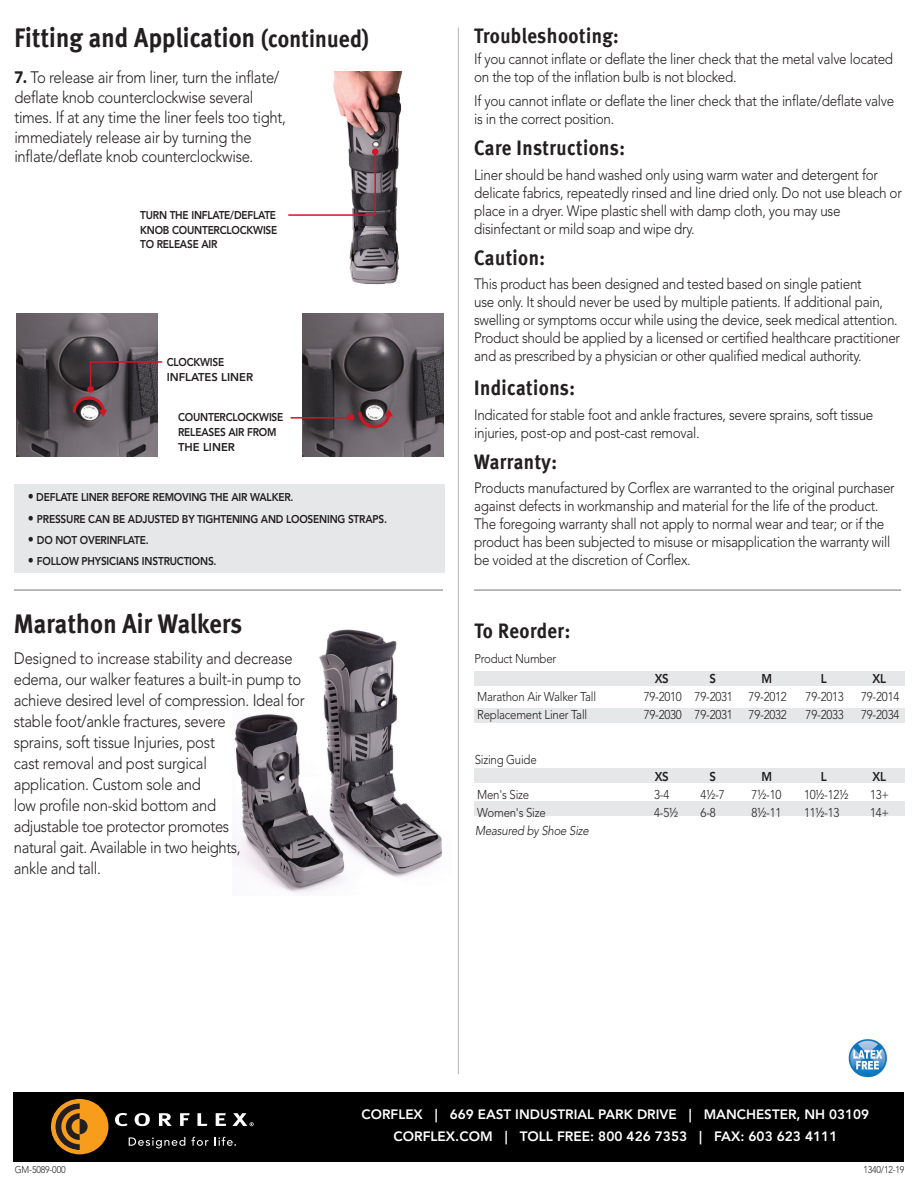
<style>
.page{position:relative;width:918px;height:1188px;background:#fff}
.page>*{position:absolute;margin:0;border:0;box-sizing:border-box;transform-origin:0 0}
.t1{font:700 27px "Meta";letter-spacing:.01em;color:#231f20;scale:.9 1}
.t2{font:700 21px "Meta";letter-spacing:.025em;color:#231f20;scale:.9 1}
.t3{font:300 16.5px/21px "Avenir LT Std";letter-spacing:-.02em;color:#231f20;scale:.9 1}
.t4{font:300 15px/18px "Avenir LT Std";letter-spacing:-.02em;color:#231f20;scale:.9 1}
.t5{font:800 13.5px/21.8px "Avenir LT Std";color:#fff;text-align:center}
.t6{font:300 12.75px "Avenir LT Std";letter-spacing:-.02em;color:#231f20;scale:.9 1}
.t7{font:italic 300 12.75px "Avenir LT Std";letter-spacing:-.02em;color:#231f20;scale:.9 1}
.t8{font:800 12.75px "Avenir LT Std";letter-spacing:-.02em;color:#231f20;scale:.9 1}
.t9{font:800 11.25px/15px "Avenir LT Std";letter-spacing:-.02em;color:#231f20;text-align:justify;scale:.9 1}
.t10{font:800 11.25px/15px "Avenir LT Std";color:#231f20;scale:.9 1}
.t11{font:300 9.75px "Avenir LT Std";letter-spacing:-.02em;color:#231f20;scale:.9 1}
.s1{font-size:24px}
.s2{font-weight:900}
.s3{font-size:13.5px}
</style>
<div class="page">
<div style="left:14px;top:485px;width:430px;height:88px;background:#e6e7e9"></div>
<img style="left:333px;top:71px;width:70px;height:214px">
<div style="left:14px;top:1092px;width:890px;height:69px;background:#000"></div>
<img style="left:848px;top:1039px;width:39px;height:39px">
<svg style="left:115px;top:1113px;width:139px;height:13px"></svg>
<svg style="left:129px;top:1137px;width:56px;height:11px"></svg>
<svg style="left:191px;top:1137px;width:17px;height:9px"></svg>
<svg style="left:215px;top:1137px;width:21px;height:9px"></svg>
<svg style="left:51px;top:1099px;width:57px;height:55px"></svg>
<svg style="left:372px;top:149px;width:6px;height:6px"></svg>
<hr style="left:374px;top:152px;width:2px;height:64px;background:#d11625">
<hr style="left:288px;top:214px;width:88px;height:2px;background:#d11625">
<hr style="left:474px;top:590px;width:427px;height:1px;background:#808285">
<hr style="left:458px;top:27px;width:1px;height:1047px;background:#bcbdc0">
<div style="left:474px;top:671px;width:431px;height:15px;background:#e6e7e9"></div>
<div style="left:474px;top:768px;width:431px;height:15px;background:#e6e7e9"></div>
<div style="left:474px;top:801px;width:431px;height:15px;background:#e6e7e9"></div>
<div style="left:474px;top:708px;width:431px;height:14px;background:#e6e7e9"></div>
<img style="left:233px;top:629px;width:210px;height:264px">
<hr style="left:14px;top:590px;width:429px;height:1px;background:#808285">
<img style="left:17px;top:313px;width:141px;height:143px">
<img style="left:302px;top:313px;width:141px;height:143px">
<div style="left:348px;top:414px;width:6px;height:7px;background:#d11625;border-radius:50%"></div>
<div style="left:87px;top:386px;width:7px;height:7px;background:#d11625;border-radius:50%"></div>
<svg style="left:90px;top:363px;width:1px;height:23px"></svg>
<svg style="left:71px;top:395px;width:36px;height:22px"></svg>
<svg style="left:357px;top:409px;width:36px;height:21px"></svg>
<hr style="left:291px;top:417px;width:60px;height:2px;background:#d11625">
<hr style="left:90px;top:361px;width:72px;height:2px;background:#d11625">
<h1 class="t1" style="left:14px;top:22px;width:395px">Fitting and Application <span class="s1">(continued)</span></h1>
<p class="t3" style="left:14px;top:68px;width:303px;line-height:19.8px"><span class="s2">7.</span> To release air from liner, turn the inflate/ deflate knob counterclockwise several times. If at any time the liner feels too tight, immediately release air by turning the inflate/deflate knob counterclockwise.</p>
<p class="t9" style="left:140px;top:207px;width:154px">TURN THE INFLATE/DEFLATE KNOB COUNTERCLOCKWISE TO RELEASE AIR</p>
<p class="t10" style="left:167px;top:354px;width:98px">CLOCKWISE<br>INFLATES LINER</p>
<p class="t9" style="left:178px;top:409px;width:119px;text-align:left">COUNTERCLOCKWISE<br>RELEASES AIR FROM<br>THE LINER</p>
<p class="t9" style="left:28px;top:490px;width:297px"><span class="s3">•</span> DEFLATE LINER BEFORE REMOVING THE AIR WALKER.</p>
<p class="t9" style="left:28px;top:511px;width:401px"><span class="s3">•</span> PRESSURE CAN BE ADJUSTED BY TIGHTENING AND LOOSENING STRAPS.</p>
<p class="t9" style="left:28px;top:533px;width:136px"><span class="s3">•</span> DO NOT OVERINFLATE.</p>
<p class="t9" style="left:28px;top:554px;width:211px"><span class="s3">•</span> FOLLOW PHYSICIANS INSTRUCTIONS.</p>
<h1 class="t1" style="left:14px;top:608px;width:255px">Marathon Air Walkers</h1>
<p class="t3" style="left:14px;top:648px;width:325px">Designed to increase stability and decrease edema, our walker features a built-in pump to achieve desired level of compression. Ideal for stable foot/ankle fractures, severe<br>sprains, soft tissue Injuries, post<br>cast removal and post surgical<br>application. Custom sole and<br>low profile non-skid bottom and<br>adjustable toe protector promotes<br>natural gait. Available in two heights,<br>ankle and tall.</p>
<h2 class="t2" style="left:474px;top:23px;width:162px">Troubleshooting:</h2>
<p class="t4" style="left:474px;top:50px;width:467px">If you cannot inflate or deflate the liner check that the metal valve located on the top of the inflation bulb is not blocked.</p>
<p class="t4" style="left:474px;top:92px;width:468px">If you cannot inflate or deflate the liner check that the inflate/deflate valve is in the correct position.</p>
<h2 class="t2" style="left:474px;top:135px;width:169px">Care Instructions:</h2>
<p class="t4" style="left:474px;top:166px;width:477px">Liner should be hand washed only using warm water and detergent for delicate fabrics, repeatedly rinsed and line dried only. Do not use bleach or place in a dryer. Wipe plastic shell with damp cloth, you may use disinfectant or mild soap and wipe dry.</p>
<h2 class="t2" style="left:474px;top:245px;width:80px">Caution:</h2>
<p class="t4" style="left:474px;top:275px;width:475px">This product has been designed and tested based on single patient<br>use only. It should never be used by multiple patients. If additional pain, swelling or symptoms occur while using the device, seek medical attention.<br>Product should be applied by a licensed or certified healthcare practitioner and as prescribed by a physician or other qualified medical authority.</p>
<h2 class="t2" style="left:474px;top:375px;width:114px">Indications:</h2>
<p class="t4" style="left:474px;top:406px;width:445px">Indicated for stable foot and ankle fractures, severe sprains, soft tissue injuries, post-op and post-cast removal.</p>
<h2 class="t2" style="left:474px;top:449px;width:94px">Warranty:</h2>
<p class="t4" style="left:474px;top:479px;width:469px">Products manufactured by Corflex are warranted to the original purchaser against defects in workmanship and material for the life of the product.<br>The foregoing warranty shall not apply to normal wear and tear; or if the product has been subjected to misuse or misapplication the warranty will be voided at the discretion of Corflex.</p>
<h2 class="t2" style="left:475px;top:618px;width:108px">To Reorder:</h2>
<p class="t6" style="left:474px;top:652px;width:93px">Product Number</p>
<p class="t8" style="left:655px;top:671px;width:17px">XS</p>
<p class="t8" style="left:709px;top:671px;width:9px">S</p>
<p class="t8" style="left:761px;top:671px;width:13px">M</p>
<p class="t8" style="left:821px;top:671px;width:8px">L</p>
<p class="t8" style="left:872px;top:671px;width:17px">XL</p>
<p class="t6" style="left:477px;top:689px;width:134px">Marathon Air Walker Tall</p>
<p class="t6" style="left:644px;top:689px;width:161px">79-2010 79-2031 79-2012</p>
<p class="t6" style="left:806px;top:689px;width:44px">79-2013</p>
<p class="t6" style="left:861px;top:689px;width:44px">79-2014</p>
<p class="t6" style="left:477px;top:707px;width:124px">Replacement Liner Tall</p>
<p class="t6" style="left:644px;top:707px;width:161px">79-2030 79-2031 79-2032</p>
<p class="t6" style="left:806px;top:707px;width:44px">79-2033</p>
<p class="t6" style="left:861px;top:707px;width:44px">79-2034</p>
<p class="t6" style="left:475px;top:752px;width:70px">Sizing Guide</p>
<p class="t8" style="left:655px;top:769px;width:17px">XS</p>
<p class="t8" style="left:709px;top:769px;width:9px">S</p>
<p class="t8" style="left:761px;top:769px;width:13px">M</p>
<p class="t8" style="left:821px;top:769px;width:8px">L</p>
<p class="t8" style="left:872px;top:769px;width:17px">XL</p>
<p class="t6" style="left:477px;top:787px;width:59px">Men's Size</p>
<p class="t6" style="left:654px;top:787px;width:18px">3-4</p>
<p class="t6" style="left:701px;top:787px;width:28px">41/2-7</p>
<p class="t6" style="left:752px;top:787px;width:35px">71/2-10</p>
<p class="t6" style="left:804px;top:787px;width:51px">101/2-121/2</p>
<p class="t6" style="left:870px;top:787px;width:23px">13+</p>
<p class="t6" style="left:477px;top:805px;width:78px">Women's Size</p>
<p class="t6" style="left:654px;top:805px;width:28px">4-51/2</p>
<p class="t6" style="left:701px;top:805px;width:18px">6-8</p>
<p class="t6" style="left:752px;top:805px;width:35px">81/2-11</p>
<p class="t6" style="left:804px;top:805px;width:41px">111/2-13</p>
<p class="t6" style="left:870px;top:805px;width:23px">14+</p>
<p class="t7" style="left:475px;top:824px;width:128px">Measured by Shoe Size</p>
<p class="t5" style="left:362px;top:1104px;width:509px">CORFLEX | 669 EAST INDUSTRIAL PARK DRIVE | MANCHESTER, NH 03109<br>CORFLEX.COM | TOLL FREE: 800 426 7353 | FAX: 603 623 4111</p>
<p class="t11" style="left:15px;top:1164px;width:58px">GM-5089-000</p>
<p class="t11" style="left:863px;top:1164px;width:47px">1340/12-19</p>
</div>
